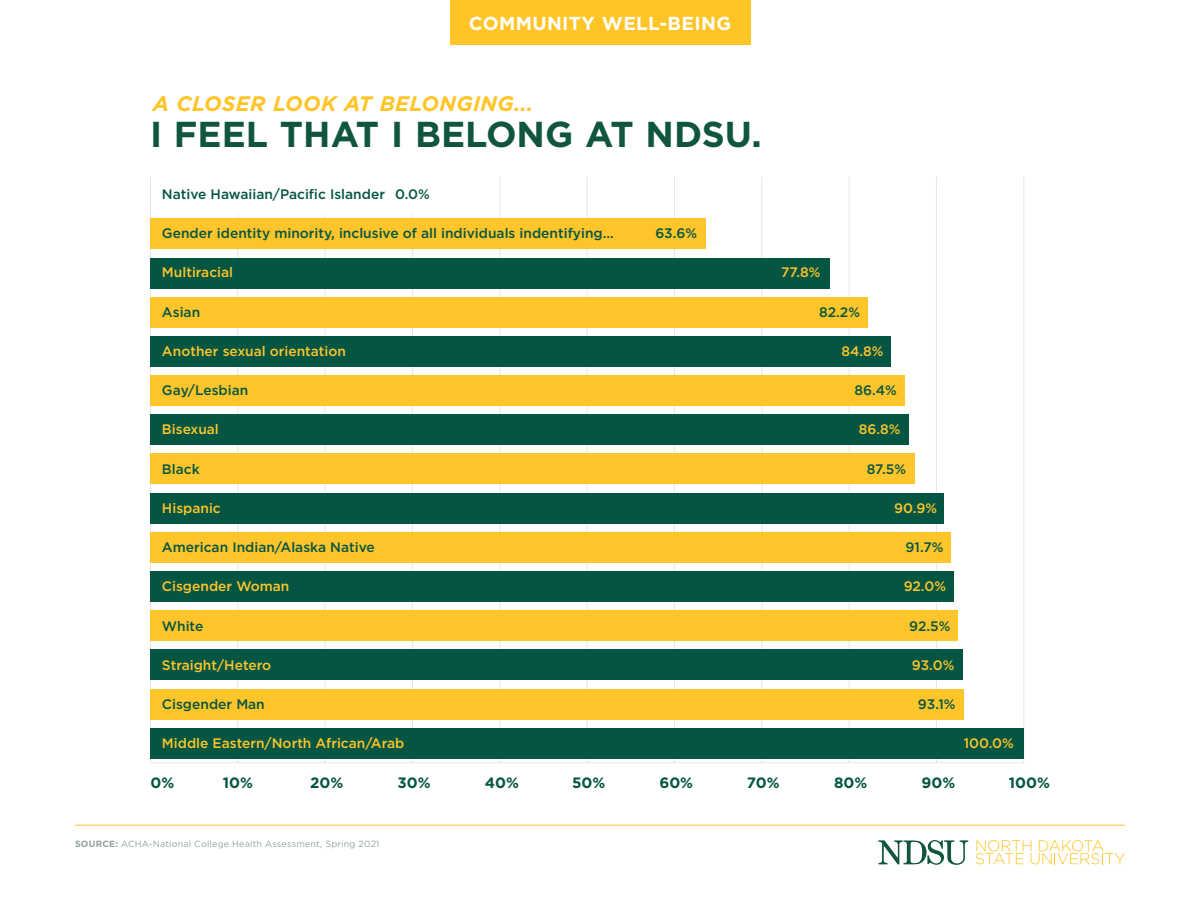
<style>
.page{position:relative;width:1200px;height:900px;background:#fff}
.page>*{position:absolute;margin:0;border:0;box-sizing:border-box;transform-origin:0 0}
.t1{font:700 36px "Gotham";color:#10563f}
.t2{font:italic 700 21px "Gotham";letter-spacing:.02em;color:#ffc425}
.t3{font:700 18.75px "Gotham";letter-spacing:.02em;color:#fff}
.t4{font:700 15px "Gotham";color:#045541}
.t5{font:500 13.8px "Gotham";color:#045541}
.t6{font:500 13.8px "Gotham";color:#ffc52b}
.t7{font:9px "Gotham";letter-spacing:.02em;color:#93a49a}
.s1{font-weight:700}
</style>
<div class="page">
<div style="left:450px;top:0;width:300px;height:45px;background:#ffc425"></div>
<svg style="left:878px;top:840px;width:90px;height:25px"></svg>
<svg style="left:976px;top:840px;width:149px;height:24px"></svg>
<hr style="left:75px;top:825px;width:1050px;height:1px;background:#ffc425">
<hr style="left:150px;top:762px;width:874px;height:1px;background:#e6e6e6">
<hr style="left:237px;top:214px;width:1px;height:549px;background:#e6e6e6">
<hr style="left:325px;top:214px;width:1px;height:549px;background:#e6e6e6">
<hr style="left:412px;top:214px;width:1px;height:549px;background:#e6e6e6">
<hr style="left:499px;top:177px;width:1px;height:586px;background:#e6e6e6">
<hr style="left:587px;top:177px;width:1px;height:586px;background:#e6e6e6">
<hr style="left:674px;top:177px;width:1px;height:586px;background:#e6e6e6">
<hr style="left:761px;top:177px;width:1px;height:586px;background:#e6e6e6">
<hr style="left:849px;top:177px;width:1px;height:586px;background:#e6e6e6">
<hr style="left:936px;top:177px;width:1px;height:586px;background:#e6e6e6">
<hr style="left:1024px;top:177px;width:1px;height:586px;background:#e6e6e6">
<hr style="left:150px;top:177px;width:1px;height:586px;background:#e6e6e6">
<div style="left:150px;top:728px;width:874px;height:30px;background:#045541"></div>
<div style="left:150px;top:689px;width:814px;height:30px;background:#ffc52b"></div>
<div style="left:150px;top:650px;width:813px;height:30px;background:#045541"></div>
<div style="left:150px;top:610px;width:808px;height:31px;background:#ffc52b"></div>
<div style="left:150px;top:571px;width:804px;height:31px;background:#045541"></div>
<div style="left:150px;top:532px;width:801px;height:30px;background:#ffc52b"></div>
<div style="left:150px;top:493px;width:794px;height:30px;background:#045541"></div>
<div style="left:150px;top:454px;width:765px;height:30px;background:#ffc52b"></div>
<div style="left:150px;top:415px;width:759px;height:30px;background:#045541"></div>
<div style="left:150px;top:375px;width:755px;height:31px;background:#ffc52b"></div>
<div style="left:150px;top:336px;width:741px;height:31px;background:#045541"></div>
<div style="left:150px;top:297px;width:718px;height:30px;background:#ffc52b"></div>
<div style="left:150px;top:258px;width:680px;height:30px;background:#045541"></div>
<div style="left:150px;top:219px;width:556px;height:30px;background:#ffc52b"></div>
<h3 class="t3" style="left:469px;top:11px;width:264px">COMMUNITY WELL-BEING</h3>
<h2 class="t2" style="left:153px;top:90px;width:382px">A CLOSER LOOK AT BELONGING...</h2>
<h1 class="t1" style="left:150px;top:110px;width:613px">I FEEL THAT I BELONG AT NDSU.</h1>
<p class="t5" style="left:162px;top:185px;width:269px">Native Hawaiian/Pacific Islander 0.0%</p>
<p class="t5" style="left:162px;top:224px;width:453px">Gender identity minority, inclusive of all individuals indentifying...</p>
<p class="t5" style="left:655px;top:224px;width:43px">63.6%</p>
<p class="t6" style="left:162px;top:264px;width:73px">Multiracial</p>
<p class="t6" style="left:781px;top:264px;width:41px">77.8%</p>
<p class="t5" style="left:162px;top:303px;width:40px">Asian</p>
<p class="t5" style="left:819px;top:303px;width:42px">82.2%</p>
<p class="t6" style="left:162px;top:342px;width:186px">Another sexual orientation</p>
<p class="t6" style="left:841px;top:342px;width:44px">84.8%</p>
<p class="t5" style="left:162px;top:381px;width:88px">Gay/Lesbian</p>
<p class="t5" style="left:855px;top:381px;width:44px">86.4%</p>
<p class="t6" style="left:162px;top:421px;width:58px">Bisexual</p>
<p class="t6" style="left:859px;top:421px;width:43px">86.8%</p>
<p class="t5" style="left:162px;top:460px;width:39px">Black</p>
<p class="t5" style="left:867px;top:460px;width:41px">87.5%</p>
<p class="t6" style="left:162px;top:499px;width:60px">Hispanic</p>
<p class="t6" style="left:894px;top:499px;width:45px">90.9%</p>
<p class="t5" style="left:162px;top:538px;width:214px">American Indian/Alaska Native</p>
<p class="t5" style="left:906px;top:538px;width:39px">91.7%</p>
<p class="t6" style="left:162px;top:577px;width:129px">Cisgender Woman</p>
<p class="t6" style="left:904px;top:577px;width:44px">92.0%</p>
<p class="t5" style="left:162px;top:617px;width:43px">White</p>
<p class="t5" style="left:909px;top:617px;width:43px">92.5%</p>
<p class="t6" style="left:162px;top:656px;width:111px">Straight/Hetero</p>
<p class="t6" style="left:912px;top:656px;width:44px">93.0%</p>
<p class="t5" style="left:162px;top:695px;width:104px">Cisgender Man</p>
<p class="t5" style="left:918px;top:695px;width:39px">93.1%</p>
<p class="t6" style="left:162px;top:734px;width:244px">Middle Eastern/North African/Arab</p>
<p class="t6" style="left:964px;top:734px;width:52px">100.0%</p>
<p class="t4" style="left:150px;top:773px;width:25px">0%</p>
<p class="t4" style="left:223px;top:773px;width:32px">10%</p>
<p class="t4" style="left:310px;top:773px;width:35px">20%</p>
<p class="t4" style="left:397px;top:773px;width:35px">30%</p>
<p class="t4" style="left:485px;top:773px;width:36px">40%</p>
<p class="t4" style="left:572px;top:773px;width:35px">50%</p>
<p class="t4" style="left:659px;top:773px;width:35px">60%</p>
<p class="t4" style="left:747px;top:773px;width:34px">70%</p>
<p class="t4" style="left:834px;top:773px;width:35px">80%</p>
<p class="t4" style="left:921px;top:773px;width:35px">90%</p>
<p class="t4" style="left:1009px;top:773px;width:43px">100%</p>
<p class="t7" style="left:75px;top:838px;width:306px"><span class="s1">SOURCE:</span> ACHA-National College Health Assessment, Spring 2021</p>
</div>
